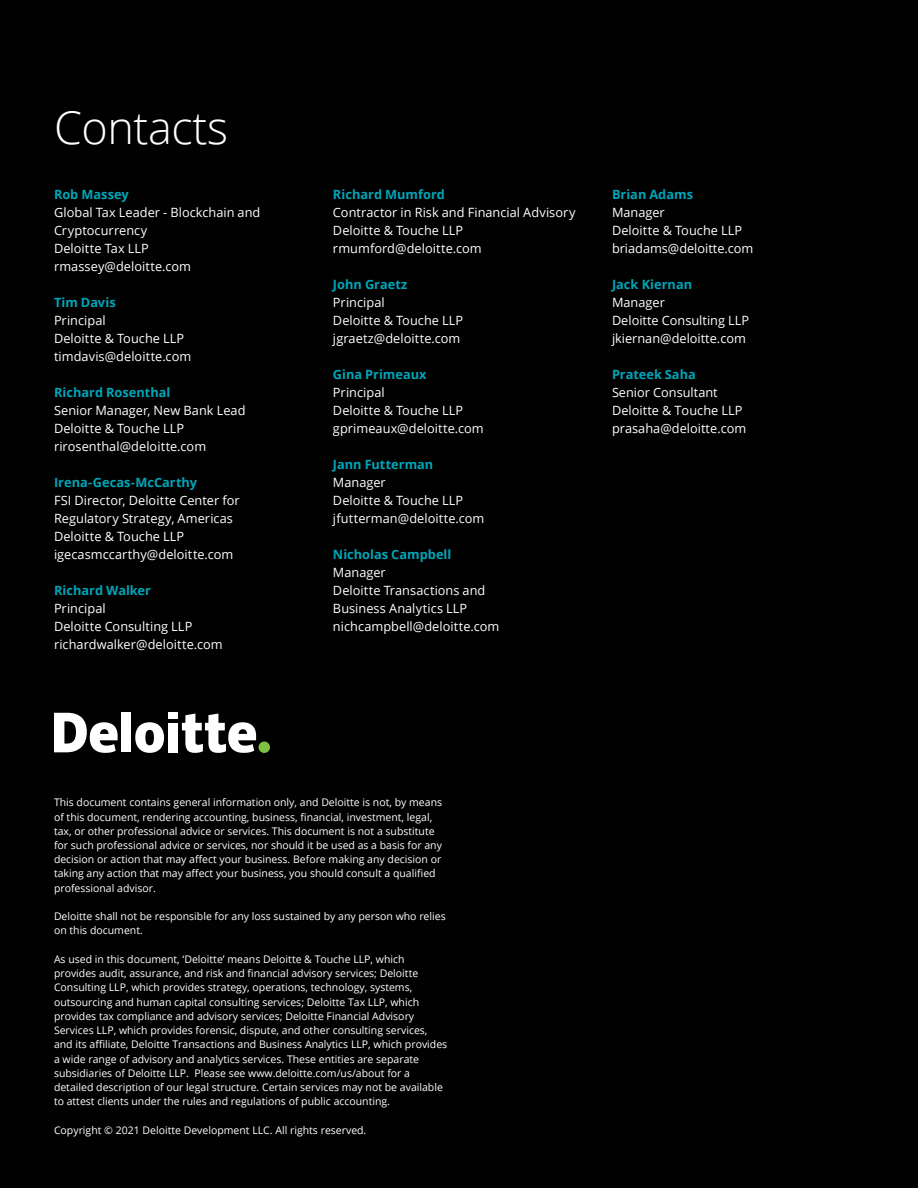
<style>
.page{position:relative;width:918px;height:1188px;background:#010101}
.page>*{position:absolute;margin:0;border:0;box-sizing:border-box;transform-origin:0 0}
.Story_heading_light{font:300 45px "Open Sans";letter-spacing:-.01em;color:#fff}
.Body_copy__white_8_5{font:12.75px/18px "Open Sans";letter-spacing:.005em;color:#fff}
.Subhead_A__8_5_12pt{font:700 12.75px "Open Sans";color:#00a6b9}
.Footer_copy{font:10.5px/14.2px "Open Sans";color:#fff}
.s1{font-weight:700;color:#00a6b9}
</style>
<div class="page">
<div style="left:259px;top:742px;width:11px;height:11px;background:#7fc241;border-radius:50%"></div>
<div style="left:121px;top:713px;width:10px;height:39px;background:#fff"></div>
<svg style="left:135px;top:722px;width:29px;height:31px"></svg>
<div style="left:168px;top:723px;width:10px;height:29px;background:#fff"></div>
<div style="left:168px;top:713px;width:10px;height:6px;background:#fff"></div>
<svg style="left:182px;top:714px;width:74px;height:39px"></svg>
<svg style="left:54px;top:713px;width:64px;height:40px"></svg>
<p class="Story_heading_light" style="left:54px;top:97px;width:176px">Contacts</p>
<p class="Subhead_A__8_5_12pt" style="left:54px;top:186px;width:76px">Rob Massey</p>
<p class="Body_copy__white_8_5" style="left:54px;top:203px;width:208px">Global Tax Leader - Blockchain and<br>Cryptocurrency</p>
<p class="Body_copy__white_8_5" style="left:54px;top:239px;width:96px">Deloitte Tax LLP</p>
<p class="Body_copy__white_8_5" style="left:54px;top:257px;width:139px">rmassey@deloitte.com</p>
<p class="Subhead_A__8_5_12pt" style="left:54px;top:294px;width:63px">Tim Davis</p>
<p class="Body_copy__white_8_5" style="left:54px;top:311px;width:53px">Principal</p>
<p class="Body_copy__white_8_5" style="left:54px;top:329px;width:132px">Deloitte &amp; Touche LLP</p>
<p class="Body_copy__white_8_5" style="left:54px;top:347px;width:139px">timdavis@deloitte.com</p>
<p class="Subhead_A__8_5_12pt" style="left:54px;top:384px;width:118px">Richard Rosenthal</p>
<p class="Body_copy__white_8_5" style="left:54px;top:401px;width:193px">Senior Manager, New Bank Lead</p>
<p class="Body_copy__white_8_5" style="left:54px;top:419px;width:132px">Deloitte &amp; Touche LLP</p>
<p class="Body_copy__white_8_5" style="left:54px;top:437px;width:154px">rirosenthal@deloitte.com</p>
<p class="Subhead_A__8_5_12pt" style="left:54px;top:474px;width:145px">Irena-Gecas-McCarthy</p>
<p class="Body_copy__white_8_5" style="left:54px;top:491px;width:187px">FSI Director, Deloitte Center for<br>Regulatory Strategy, Americas</p>
<p class="Body_copy__white_8_5" style="left:54px;top:527px;width:132px">Deloitte &amp; Touche LLP</p>
<p class="Body_copy__white_8_5" style="left:54px;top:545px;width:181px">igecasmccarthy@deloitte.com</p>
<p class="Subhead_A__8_5_12pt" style="left:54px;top:582px;width:99px">Richard Walker</p>
<p class="Body_copy__white_8_5" style="left:54px;top:599px;width:53px">Principal</p>
<p class="Body_copy__white_8_5" style="left:54px;top:617px;width:140px">Deloitte Consulting LLP</p>
<p class="Body_copy__white_8_5" style="left:54px;top:635px;width:170px">richardwalker@deloitte.com</p>
<p class="Subhead_A__8_5_12pt" style="left:333px;top:186px;width:113px">Richard Mumford</p>
<p class="Body_copy__white_8_5" style="left:333px;top:203px;width:244px">Contractor in Risk and Financial Advisory</p>
<p class="Body_copy__white_8_5" style="left:333px;top:221px;width:132px">Deloitte &amp; Touche LLP</p>
<p class="Body_copy__white_8_5" style="left:333px;top:239px;width:150px">rmumford@deloitte.com</p>
<p class="Subhead_A__8_5_12pt" style="left:333px;top:276px;width:76px">John Graetz</p>
<p class="Body_copy__white_8_5" style="left:333px;top:293px;width:53px">Principal</p>
<p class="Body_copy__white_8_5" style="left:333px;top:311px;width:132px">Deloitte &amp; Touche LLP</p>
<p class="Body_copy__white_8_5" style="left:333px;top:329px;width:129px">jgraetz@deloitte.com</p>
<p class="Subhead_A__8_5_12pt" style="left:333px;top:366px;width:95px">Gina Primeaux</p>
<p class="Body_copy__white_8_5" style="left:333px;top:384px;width:53px">Principal</p>
<p class="Body_copy__white_8_5" style="left:333px;top:402px;width:132px">Deloitte &amp; Touche LLP</p>
<p class="Body_copy__white_8_5" style="left:333px;top:420px;width:152px">gprimeaux@deloitte.com</p>
<p class="Subhead_A__8_5_12pt" style="left:333px;top:456px;width:102px">Jann Futterman</p>
<p class="Body_copy__white_8_5" style="left:333px;top:474px;width:54px">Manager</p>
<p class="Body_copy__white_8_5" style="left:333px;top:492px;width:132px">Deloitte &amp; Touche LLP</p>
<p class="Body_copy__white_8_5" style="left:333px;top:510px;width:153px">jfutterman@deloitte.com</p>
<p class="Subhead_A__8_5_12pt" style="left:333px;top:546px;width:120px">Nicholas Campbell</p>
<p class="Body_copy__white_8_5" style="left:333px;top:564px;width:54px">Manager</p>
<p class="Body_copy__white_8_5" style="left:333px;top:582px;width:154px">Deloitte Transactions and<br>Business Analytics LLP</p>
<p class="Body_copy__white_8_5" style="left:333px;top:618px;width:168px">nichcampbell@deloitte.com</p>
<p class="Body_copy__white_8_5" style="left:612px;top:185px;width:143px"><span class="s1">Brian Adams<br></span>Manager<br>Deloitte &amp; Touche LLP briadams@deloitte.com</p>
<p class="Body_copy__white_8_5" style="left:612px;top:275px;width:139px"><span class="s1">Jack Kiernan<br></span>Manager<br>Deloitte Consulting LLP jkiernan@deloitte.com</p>
<p class="Body_copy__white_8_5" style="left:612px;top:365px;width:136px"><span class="s1">Prateek Saha<br></span>Senior Consultant<br>Deloitte &amp; Touche LLP prasaha@deloitte.com</p>
<p class="Footer_copy" style="left:54px;top:795px;width:390px">This document contains general information only, and Deloitte is not, by means of this document, rendering accounting, business, financial, investment, legal, tax, or other professional advice or services. This document is not a substitute for such professional advice or services, nor should it be used as a basis for any decision or action that may affect your business. Before making any decision or taking any action that may affect your business, you should consult a qualified professional advisor.</p>
<p class="Footer_copy" style="left:54px;top:909px;width:393px">Deloitte shall not be responsible for any loss sustained by any person who relies on this document.</p>
<p class="Footer_copy" style="left:54px;top:952px;width:395px">As used in this document, ‘Deloitte’ means Deloitte &amp; Touche LLP, which provides audit, assurance, and risk and financial advisory services; Deloitte Consulting LLP, which provides strategy, operations, technology, systems, outsourcing and human capital consulting services; Deloitte Tax LLP, which provides tax compliance and advisory services; Deloitte Financial Advisory Services LLP, which provides forensic, dispute, and other consulting services, and its affiliate, Deloitte Transactions and Business Analytics LLP, which provides a wide range of advisory and analytics services. These entities are separate subsidiaries of Deloitte LLP. Please see www.deloitte.com/us/about for a detailed description of our legal structure. Certain services may not be available to attest clients under the rules and regulations of public accounting.</p>
<p class="Footer_copy" style="left:54px;top:1123px;width:314px">Copyright © 2021 Deloitte Development LLC. All rights reserved.</p>
</div>
